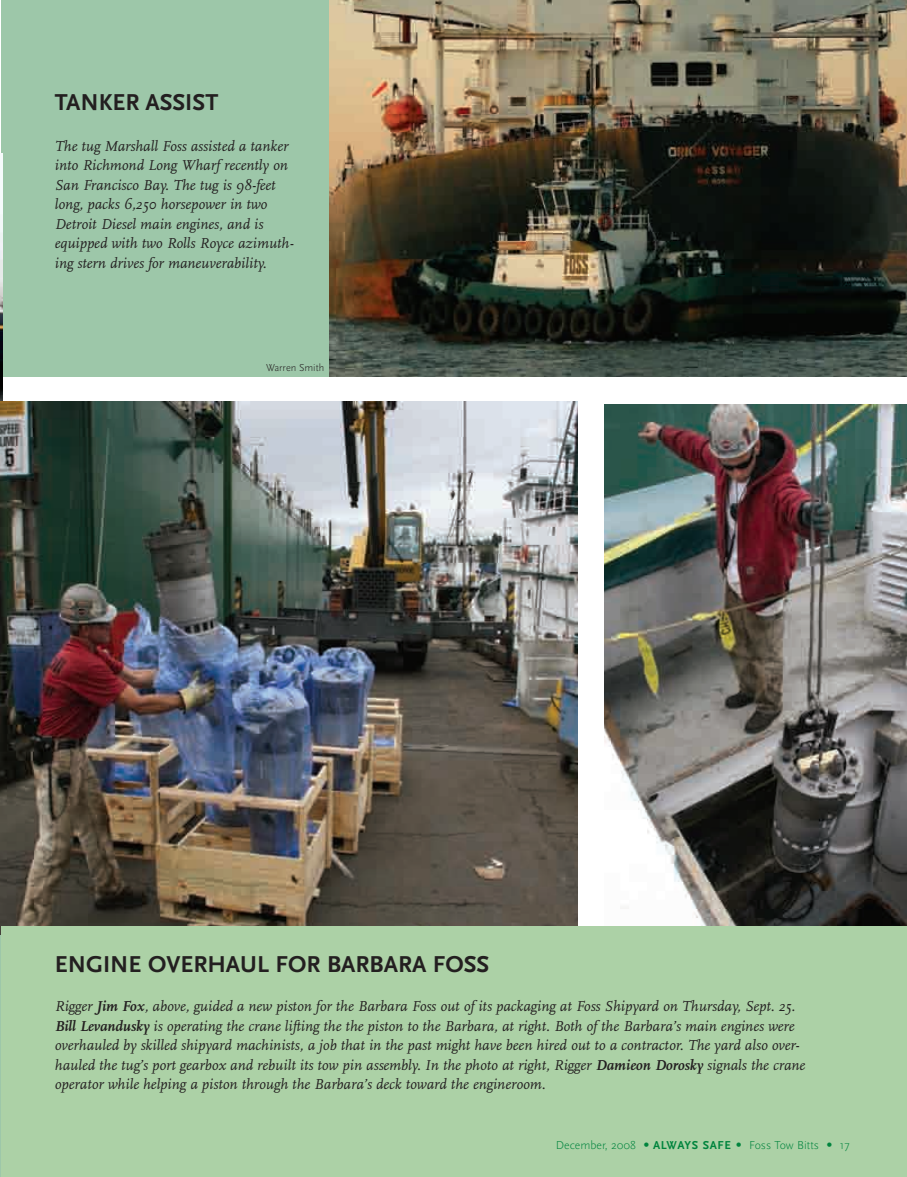
<style>
.page{position:relative;width:907px;height:1177px;background:#fff}
.page>*{position:absolute;margin:0;border:0;box-sizing:border-box;transform-origin:0 0}
.t1{font:700 24px "Scala Sans";color:#231f20}
.t2{font:italic 15px/19.5px "Scala";color:#231f20}
.t3{font:300 12px "Scala Sans";color:#00843d}
.t4{font:300 10.5px "Scala Sans";color:#231f20}
.s1{font-weight:700}
.s2{font-family:"Univers"}
</style>
<div class="page">
<div style="left:1px;top:0;width:905px;height:377px;background:#9dc7a9"></div>
<hr style="left:0;top:694px;width:1px;height:482px;background:#9dc7a9">
<img style="left:329px;top:0;width:577px;height:376px">
<img style="left:0;top:153px;width:2px;height:350px">
<img style="left:1px;top:401px;width:576px;height:525px">
<img style="left:604px;top:404px;width:302px;height:522px">
<div style="left:1px;top:926px;width:905px;height:250px;background:#acd1a6"></div>
<h1 class="t1" style="left:55px;top:92px;width:165px">TANKER ASSIST</h1>
<p class="t2" style="left:55px;top:137px;width:240px">The tug Marshall Foss assisted a tanker into Richmond Long Wharf recently on San Francisco Bay. The tug is 98-feet long, packs 6,250 horsepower in two Detroit Diesel main engines, and is equipped with two Rolls Royce azimuth&shy;ing stern drives for maneuverability.</p>
<p class="t4" style="left:266px;top:363px;width:60px">Warren Smith</p>
<h1 class="t1" style="left:55px;top:954px;width:436px">ENGINE OVERHAUL FOR BARBARA FOSS</h1>
<p class="t2" style="left:55px;top:997px;width:751px">Rigger <span class="s1">Jim Fox</span>, above, guided a new piston for the Barbara Foss out of its packaging at Foss Shipyard on Thursday, Sept. 25.<br><span class="s1">Bill Levandusky</span> is operating the crane lifting the the piston to the Barbara, at right. Both of the Barbara’s main engines were overhauled by skilled shipyard machinists, a job that in the past might have been hired out to a contractor. The yard also over&shy;hauled the tug’s port gearbox and rebuilt its tow pin assembly. In the photo at right, Rigger <span class="s1">Damieon Dorosky</span> signals the crane operator while helping a piston through the Barbara’s deck toward the engineroom.</p>
<p class="t3" style="left:555px;top:1140px;width:295px">December, 2008 <span class="s2">•</span> <span class="s1">ALWAYS SAFE</span> <span class="s2">•</span> Foss Tow Bitts <span class="s2">•</span> 17</p>
</div>
